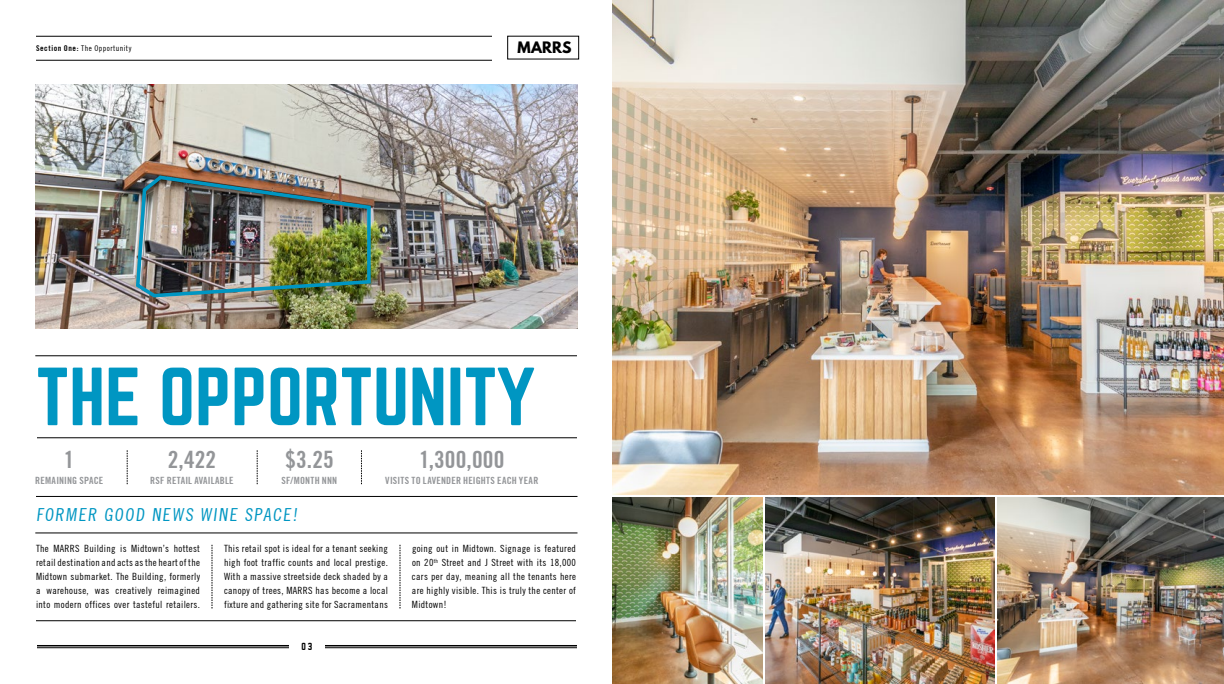
<style>
.page{position:relative;width:1224px;height:684px;background:#fff}
.page>*{position:absolute;margin:0;border:0;box-sizing:border-box;transform-origin:0 0}
.t1{font:72px "Norwester";color:#0096c2}
.t2{font:700 condensed 24px "Trade Gothic No.20";letter-spacing:.01em;color:#939598}
.t3{font:condensed 18px "Trade Gothic No.18";color:#0096c2}
.t4{font:700 14px "League Spartan";letter-spacing:.005em;color:#000}
.t5{font:condensed 10px/14px "Trade Gothic No.18";letter-spacing:.03em;color:#000;text-align:justify}
.t6{font:700 condensed 10px "Trade Gothic No.20";letter-spacing:.02em;color:#939598}
.t7{font:9px "Norwester";color:#000}
.t8{font:condensed 8px "Trade Gothic No.18";letter-spacing:.055em;color:#000}
.s1{font-family:"Trade Gothic No.20";font-weight:700}
</style>
<div class="page">
<hr style="left:36px;top:496px;width:542px;height:1px;background:#000">
<hr style="left:35px;top:533px;width:542px;height:1px;background:#000">
<hr style="left:36px;top:620px;width:540px;height:1px;background:#000">
<hr style="left:35px;top:356px;width:542px;height:1px;background:#000">
<hr style="left:37px;top:438px;width:540px;height:1px;background:#000">
<hr style="left:37px;top:645px;width:252px;height:1px;background:#000">
<hr style="left:37px;top:647px;width:252px;height:1px;background:#000">
<hr style="left:325px;top:645px;width:252px;height:1px;background:#000">
<hr style="left:325px;top:647px;width:252px;height:1px;background:#000">
<svg style="left:212px;top:545px;width:1px;height:63px"></svg>
<svg style="left:400px;top:545px;width:1px;height:63px"></svg>
<img style="left:35px;top:84px;width:542px;height:245px">
<hr style="left:36px;top:60px;width:456px;height:1px;background:#000">
<hr style="left:36px;top:36px;width:456px;height:1px;background:#000">
<img style="left:765px;top:498px;width:229px;height:186px">
<img style="left:612px;top:498px;width:150px;height:186px">
<svg style="left:257px;top:450px;width:1px;height:34px"></svg>
<svg style="left:127px;top:450px;width:1px;height:34px"></svg>
<img style="left:133px;top:174px;width:239px;height:125px">
<img style="left:612px;top:0;width:612px;height:495px">
<img style="left:998px;top:498px;width:226px;height:186px">
<svg style="left:361px;top:450px;width:1px;height:34px"></svg>
<p class="t8" style="left:36px;top:44px;width:97px"><span class="s1">Section One:</span> The Opportunity</p>
<h3 class="t4" style="left:517px;top:36px;width:56px">MARRS</h3>
<h1 class="t1" style="left:36px;top:362px;width:501px">THE OPPORTUNITY</h1>
<h2 class="t2" style="left:64px;top:445px;width:12px">1</h2>
<h2 class="t2" style="left:168px;top:445px;width:50px">2,422</h2>
<h2 class="t2" style="left:285px;top:445px;width:50px">$3.25</h2>
<p class="t6" style="left:35px;top:474px;width:69px">REMAINING SPACE</p>
<p class="t6" style="left:150px;top:474px;width:85px">RSF RETAIL AVAILABLE</p>
<p class="t6" style="left:282px;top:474px;width:57px">SF/MONTH NNN</p>
<h3 class="t3" style="left:36px;top:504px;width:266px">FORMER GOOD NEWS WINE SPACE!</h3>
<h2 class="t2" style="left:419px;top:445px;width:87px">1,300,000</h2>
<p class="t6" style="left:385px;top:474px;width:155px">VISITS TO LAVENDER HEIGHTS EACH YEAR</p>
<p class="t5" style="left:36px;top:541px;width:166px">The MARRS Building is Midtown’s hottest retail destination and acts as the heart of the Midtown submarket. The Building, formerly a warehouse, was creatively reimagined into modern offices over tasteful retailers.</p>
<p class="t5" style="left:224px;top:541px;width:166px">This retail spot is ideal for a tenant seeking high foot traffic counts and local prestige.<br>With a massive streetside deck shaded by a canopy of trees, MARRS has become a local fixture and gathering site for Sacramentans</p>
<p class="t5" style="left:412px;top:541px;width:166px">going out in Midtown. Signage is featured on 20<sup>th</sup> Street and J Street with its 18,000 cars per day, meaning all the tenants here are highly visible. This is truly the center of Midtown!</p>
<p class="t7" style="left:301px;top:642px;width:12px">03</p>
</div>
